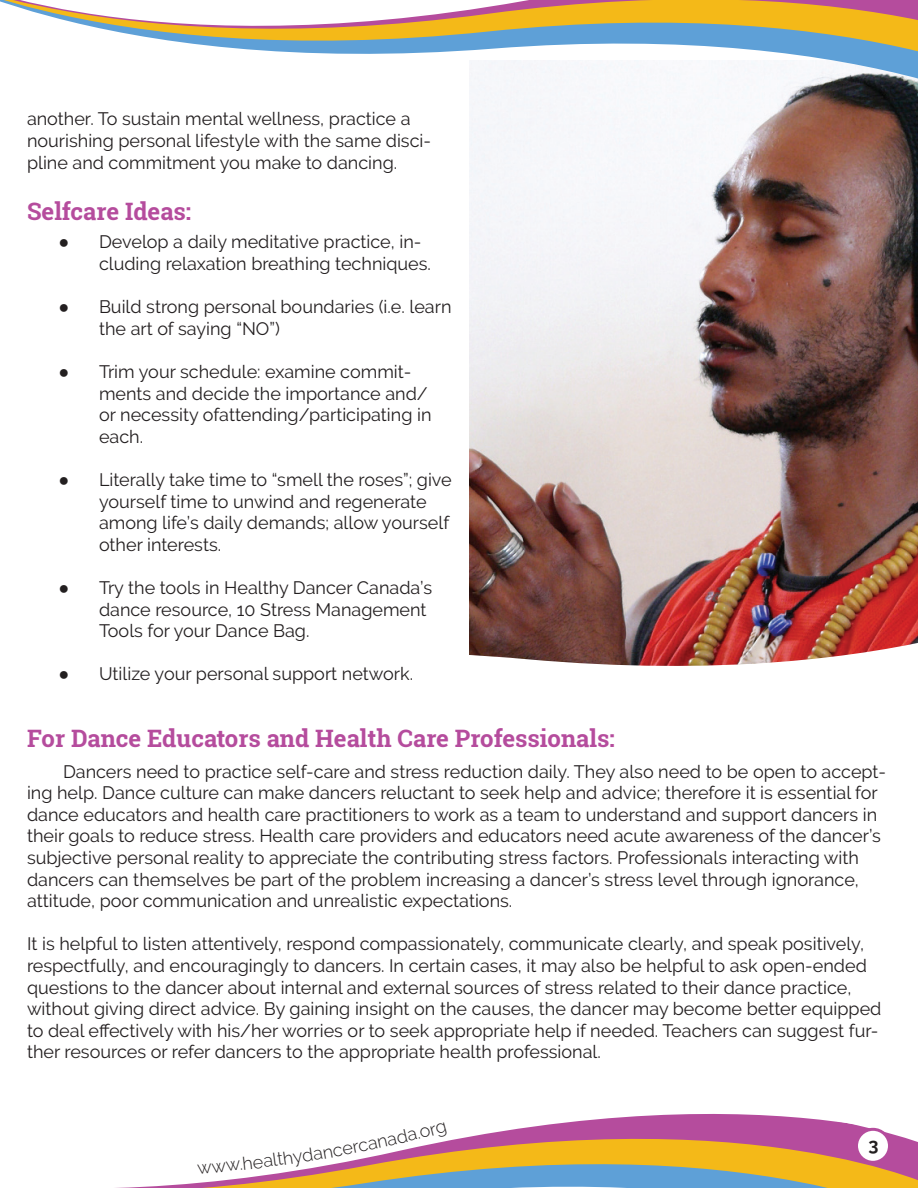
<style>
.page{position:relative;width:918px;height:1188px;background:#fff}
.page>*{position:absolute;margin:0;border:0;box-sizing:border-box;transform-origin:0 0}
.t1{font:700 24px "Roboto Slab";color:#b54c9d}
.t2{font:18px/21.6px "Raleway";color:#231f20}
.t3{font:700 18px "Raleway";color:#231f20}
.s1{font-family:"Arial";font-weight:700}
</style>
<div class="page">
<img style="left:470px;top:153px;width:448px;height:400px">
<img style="left:469px;top:553px;width:449px;height:113px">
<svg style="left:115px;top:1114px;width:803px;height:74px"></svg>
<svg style="left:469px;top:121px;width:449px;height:32px"></svg>
<svg style="left:469px;top:94px;width:449px;height:27px"></svg>
<svg style="left:0;top:0;width:918px;height:94px"></svg>
<div style="left:856px;top:1129px;width:34px;height:33px;background:#fff;border-radius:50%"></div>
<div style="left:855px;top:1128px;width:36px;height:36px;border:3px solid #b54c9d;border-radius:50%"></div>
<svg style="left:197px;top:1122px;width:250px;height:52px"></svg>
<p class="t2" style="left:27px;top:108px;width:406px;line-height:22px">another. To sustain mental wellness, practice a nourishing personal lifestyle with the same disci&shy;pline and commitment you make to dancing.</p>
<h1 class="t1" style="left:27px;top:195px;width:166px">Selfcare Ideas:</h1>
<p class="t2" style="left:99px;top:231px;width:333px;text-indent:-40px"><span class="s1">●</span> Develop a daily meditative practice, in&shy;cluding relaxation breathing techniques.</p>
<p class="t2" style="left:99px;top:296px;width:354px;text-indent:-40px"><span class="s1">●</span> Build strong personal boundaries (i.e. learn the art of saying “NO”)</p>
<p class="t2" style="left:99px;top:361px;width:334px;text-indent:-40px"><span class="s1">●</span> Trim your schedule: examine commit&shy;ments and decide the importance and/ or necessity ofattending/participating in each.</p>
<p class="t2" style="left:99px;top:469px;width:354px;text-indent:-40px"><span class="s1">●</span> Literally take time to “smell the roses”; give yourself time to unwind and regenerate among life’s daily demands; allow yourself other interests.</p>
<p class="t2" style="left:99px;top:577px;width:335px;text-indent:-40px"><span class="s1">●</span> Try the tools in Healthy Dancer Canada’s dance resource, 10 Stress Management<br>Tools for your Dance Bag.</p>
<p class="t2" style="left:58px;top:663px;width:356px"><span class="s1">●</span> Utilize your personal support network.</p>
<h1 class="t1" style="left:27px;top:722px;width:589px">For Dance Educators and Health Care Professionals:</h1>
<p class="t2" style="left:27px;top:760px;width:861px;text-indent:36px">Dancers need to practice self-care and stress reduction daily. They also need to be open to accept&shy;ing help. Dance culture can make dancers reluctant to seek help and advice; therefore it is essential for dance educators and health care practitioners to work as a team to understand and support dancers in their goals to reduce stress. Health care providers and educators need acute awareness of the dancer’s subjective personal reality to appreciate the contributing stress factors. Professionals interacting with dancers can themselves be part of the problem increasing a dancer’s stress level through ignorance, attitude, poor communication and unrealistic expectations.</p>
<p class="t2" style="left:27px;top:933px;width:856px">It is helpful to listen attentively, respond compassionately, communicate clearly, and speak positively, respectfully, and encouragingly to dancers. In certain cases, it may also be helpful to ask open-ended questions to the dancer about internal and external sources of stress related to their dance practice, without giving direct advice. By gaining insight on the causes, the dancer may become better equipped to deal effectively with his/her worries or to seek appropriate help if needed. Teachers can suggest fur&shy;ther resources or refer dancers to the appropriate health professional.</p>
<p class="t3" style="left:868px;top:1134px;width:12px">3</p>
</div>
